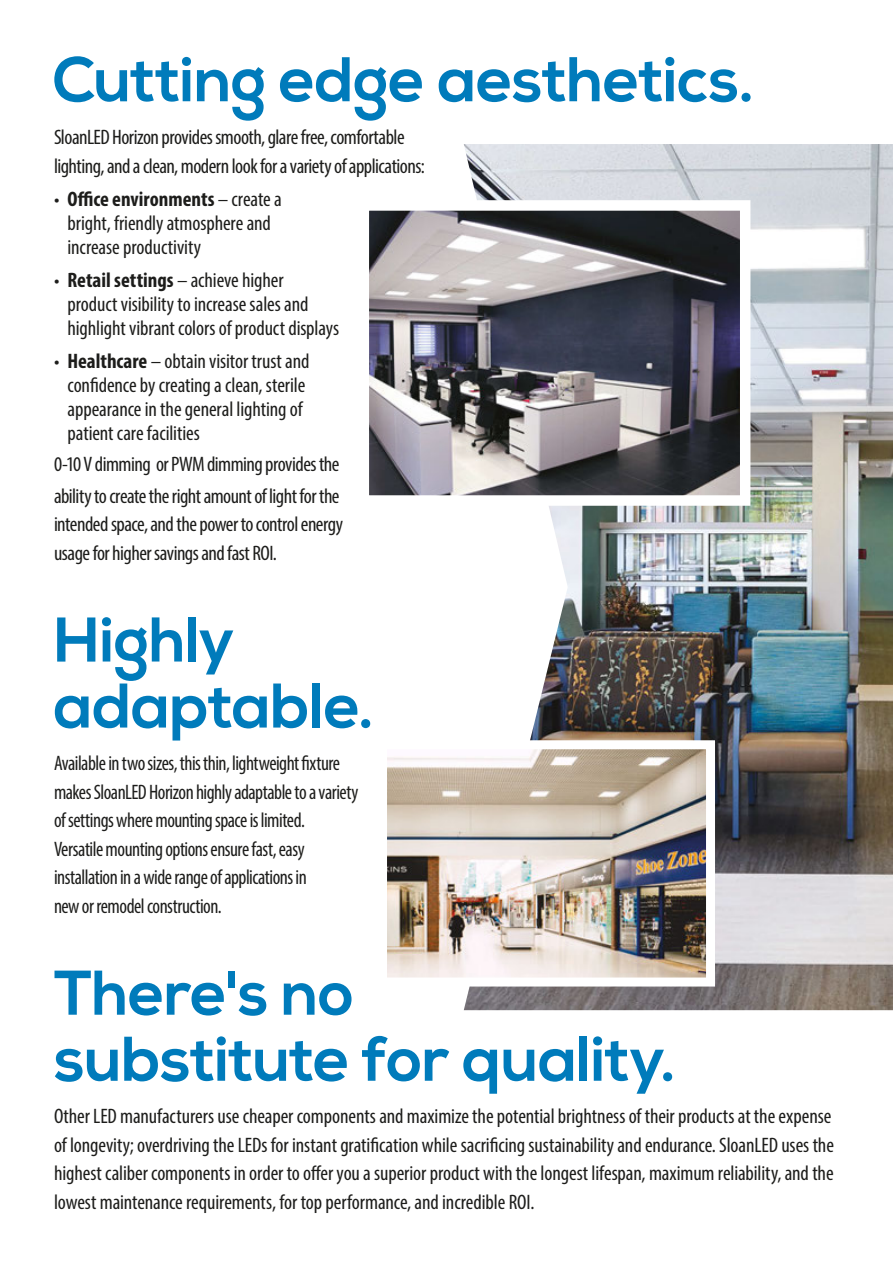
<style>
.page{position:relative;width:893px;height:1263px;background:#fff}
.page>*{position:absolute;margin:0;border:0;box-sizing:border-box;transform-origin:0 0}
.t1{font:700 63px/66px "Nexa";letter-spacing:-.01em;color:#007bbb}
.t2{font:condensed 21px/24px "Myriad Pro";letter-spacing:-.005em;color:#1d1d1b}
.t3{font:condensed 21px/28.5px "Myriad Pro";letter-spacing:-.025em;color:#1d1d1b}
.t4{font:condensed 21px/28.5px "Myriad Pro";letter-spacing:-.025em;color:#1d1d1b;scale:.95 1}
.s1{font-weight:700}
</style>
<div class="page">
<img style="left:464px;top:144px;width:429px;height:866px">
<svg style="left:369px;top:195px;width:387px;height:316px;background:#807e84"></svg>
<img style="left:387px;top:736px;width:332px;height:255px">
<h1 class="t1" style="left:52px;top:49px;width:703px">Cutting edge aesthetics.</h1>
<p class="t3" style="left:54px;top:123px;width:372px">SloanLED Horizon provides smooth, glare free, comfortable lighting, and a clean, modern look for a variety of applications:</p>
<p class="t2" style="left:68px;top:186px;width:216px;text-indent:-14px">• <span class="s1">Office environments</span> – create a bright, friendly atmosphere and increase productivity</p>
<p class="t2" style="left:68px;top:267px;width:273px;text-indent:-14px">• <span class="s1">Retail settings</span> – achieve higher<br>product visibility to increase sales and highlight vibrant colors of product displays</p>
<p class="t2" style="left:68px;top:348px;width:244px;text-indent:-14px">• <span class="s1">Healthcare</span> – obtain visitor trust and confidence by creating a clean, sterile appearance in the general lighting of patient care facilities</p>
<p class="t3" style="left:54px;top:448px;width:287px;line-height:31.5px">0-10 V dimming or PWM dimming provides the ability to create the right amount of light for the</p>
<p class="t3" style="left:54px;top:510px;width:291px">intended space, and the power to control energy usage for higher savings and fast ROI.</p>
<h1 class="t1" style="left:54px;top:609px;width:322px">Highly adaptable.</h1>
<p class="t4" style="left:54px;top:749px;width:322px">Available in two sizes, this thin, lightweight fixture makes SloanLED Horizon highly adaptable to a variety of settings where mounting space is limited.<br>Versatile mounting options ensure fast, easy installation in a wide range of applications in<br>new or remodel construction.</p>
<h1 class="t1" style="left:54px;top:962px;width:623px">There's no<br>substitute for quality.</h1>
<p class="t2" style="left:54px;top:1102px;width:781px;line-height:28.5px">Other LED manufacturers use cheaper components and maximize the potential brightness of their products at the expense of longevity; overdriving the LEDs for instant gratification while sacrificing sustainability and endurance. SloanLED uses the highest caliber components in order to offer you a superior product with the longest lifespan, maximum reliability, and the lowest maintenance requirements, for top performance, and incredible ROI.</p>
</div>
